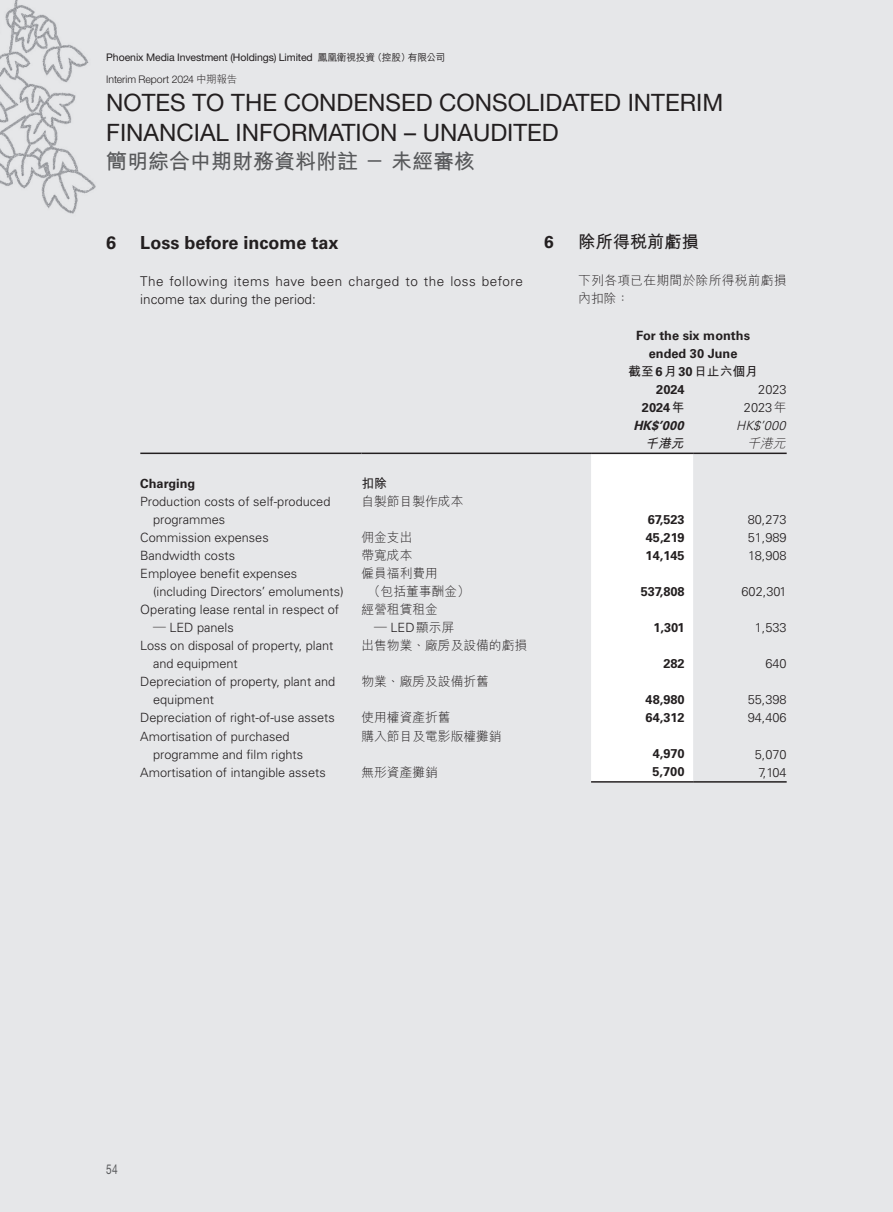
<style>
.page{position:relative;width:893px;height:1212px;background:#e6e7e9}
.page>*{position:absolute;margin:0;border:0;box-sizing:border-box;transform-origin:0 0}
.t1{font:24px/30px "Helvetica Neue LT Pro";color:#231f20}
.t2{font:700 21px "M Hei HK";color:#57585a}
._01_Heading_1{font:700 18px "Univers LT Pro 65";color:#231f20}
._01_Heading_1_C{font:700 17.25px "M Hei HK";color:#231f20}
._01_Heading_1_C-2{font:700 17.25px "Univers LT Pro 65";color:#231f20}
._00_E_Body_text{font:300 13.5px/18px "Univers LT Pro 45";letter-spacing:.035em;color:#231f20}
.t3{font:13.5px "Helvetica Neue LT Pro";color:#57585a;scale:.75 1}
._50_Table_Body{font:300 12.75px/18px "Univers LT Pro 45";color:#231f20}
._50_Table_Body-2{font:700 12.75px "Univers LT Pro 65";color:#231f20}
._50_Table_Body-3{font:300 12.75px/18px "M Hei HK";color:#231f20}
._00_C_Body_text{font:300 12.75px/18px "M Hei HK";letter-spacing:.025em;color:#231f20}
._50_Table_Body-4{font:700 12.75px "M Hei HK";color:#231f20}
._50_Table_Body-5{font:italic 700 12.75px "Univers LT Pro 65";color:#231f20}
._50_Table_Body-6{font:italic 300 12.75px "Univers LT Pro 45";color:#231f20}
._50_Table_Body-7{font:italic 700 12.75px "M Hei HK";color:#231f20}
._50_Table_Body-8{font:italic 300 12.75px "M Hei HK";color:#231f20}
.t4{font:10.5px/21.8px "Helvetica Neue LT Pro";letter-spacing:-.01em;color:#231f20}
.s1{font-family:"M Hei HK";font-weight:500;font-size:9.75px}
.s2{font-weight:300}
.s3{font-family:"M Hei HK";font-weight:300}
.s4{font-family:"Univers LT Pro 65"}
.s5{font-family:"M Hei HK"}
.s6{font-family:"Univers LT Pro 45"}
</style>
<div class="page">
<img style="left:0;top:0;width:96px;height:214px">
<div style="left:591px;top:455px;width:102px;height:326px;background:#fff"></div>
<hr style="left:140px;top:453px;width:221px;height:1px;background:#231f20">
<hr style="left:361px;top:453px;width:230px;height:1px;background:#231f20">
<hr style="left:591px;top:453px;width:102px;height:1px;background:#231f20">
<hr style="left:693px;top:453px;width:94px;height:1px;background:#231f20">
<hr style="left:591px;top:781px;width:102px;height:2px;background:#231f20">
<hr style="left:693px;top:781px;width:94px;height:2px;background:#231f20">
<p class="t4" style="left:106px;top:47px;width:340px">Phoenix Media Investment (Holdings) Limited <span class="s1">鳳凰衛視投資（控股）有限公司<br></span><span class="s2">Interim Report 2024</span> <span class="s3">中期報告</span></p>
<h1 class="t1" style="left:106px;top:87px;width:618px">NOTES TO THE CONDENSED CONSOLIDATED INTERIM<br>FINANCIAL INFORMATION – UNAUDITED</h1>
<h2 class="t2" style="left:106px;top:146px;width:370px">簡明綜合中期財務資料附註－未經審核</h2>
<p class="_01_Heading_1" style="left:106px;top:230px;width:12px">6</p>
<p class="_01_Heading_1" style="left:140px;top:230px;width:200px">Loss before income tax</p>
<p class="_00_E_Body_text" style="left:140px;top:271px;width:384px">The following items have been charged to the loss before income tax during the period:</p>
<p class="_50_Table_Body-2" style="left:140px;top:475px;width:56px">Charging</p>
<p class="_50_Table_Body-4" style="left:361px;top:474px;width:27px">扣除</p>
<p class="_50_Table_Body" style="left:153px;top:493px;width:179px;text-indent:-13px">Production costs of self-produced programmes</p>
<p class="_50_Table_Body-3" style="left:361px;top:492px;width:103px">自製節目製作成本</p>
<p class="_01_Heading_1_C-2" style="left:544px;top:230px;width:11px">6</p>
<p class="_01_Heading_1_C" style="left:578px;top:229px;width:122px">除所得稅前虧損</p>
<p class="_00_C_Body_text" style="left:578px;top:271px;width:210px">下列各項已在期間於除所得稅前虧損內扣除：</p>
<p class="_50_Table_Body-2" style="left:636px;top:326px;width:115px">For the six months</p>
<p class="_50_Table_Body-2" style="left:649px;top:344px;width:90px">ended 30 June</p>
<p class="_50_Table_Body-4" style="left:628px;top:362px;width:131px">截至<span class="s4">6</span>月<span class="s4">30</span>日止六個月</p>
<p class="_50_Table_Body-2" style="left:656px;top:380px;width:30px">2024</p>
<p class="_50_Table_Body" style="left:758px;top:380px;width:30px">2023</p>
<p class="_50_Table_Body-2" style="left:642px;top:398px;width:44px">2024<span class="s5">年</span></p>
<p class="_50_Table_Body" style="left:744px;top:398px;width:44px">2023<span class="s5">年</span></p>
<p class="_50_Table_Body-5" style="left:633px;top:416px;width:55px">HK$’000</p>
<p class="_50_Table_Body-6" style="left:736px;top:417px;width:55px">HK$’000</p>
<p class="_50_Table_Body-7" style="left:645px;top:434px;width:44px">千港元</p>
<p class="_50_Table_Body-8" style="left:747px;top:434px;width:44px">千港元</p>
<p class="_50_Table_Body-2" style="left:648px;top:511px;width:38px">67,523</p>
<p class="_50_Table_Body" style="left:748px;top:511px;width:40px">80,273</p>
<p class="_50_Table_Body" style="left:140px;top:529px;width:130px">Commission expenses</p>
<p class="_50_Table_Body-3" style="left:361px;top:528px;width:53px">佣金支出</p>
<p class="_50_Table_Body-2" style="left:646px;top:529px;width:40px">45,219</p>
<p class="_50_Table_Body" style="left:748px;top:529px;width:40px">51,989</p>
<p class="_50_Table_Body" style="left:140px;top:547px;width:96px">Bandwidth costs</p>
<p class="_50_Table_Body-3" style="left:361px;top:546px;width:53px">帶寬成本</p>
<p class="_50_Table_Body-2" style="left:646px;top:547px;width:40px">14,145</p>
<p class="_50_Table_Body" style="left:748px;top:547px;width:40px">18,908</p>
<p class="_50_Table_Body" style="left:153px;top:565px;width:192px;text-indent:-13px">Employee benefit expenses (including Directors’ emoluments)</p>
<p class="_50_Table_Body-3" style="left:368px;top:564px;width:103px;text-indent:-6px">僱員福利費用<br>（包括董事酬金）</p>
<p class="_50_Table_Body-2" style="left:641px;top:583px;width:45px">537,808</p>
<p class="_50_Table_Body" style="left:741px;top:583px;width:47px">602,301</p>
<p class="_50_Table_Body" style="left:140px;top:601px;width:200px">Operating lease rental in respect of</p>
<p class="_50_Table_Body" style="left:153px;top:619px;width:82px"><span class="s5">—</span> LED panels</p>
<p class="_50_Table_Body-3" style="left:361px;top:600px;width:78px">經營租賃租金</p>
<p class="_50_Table_Body-3" style="left:374px;top:618px;width:82px">— <span class="s6">LED</span>顯示屏</p>
<p class="_50_Table_Body-2" style="left:653px;top:619px;width:33px">1,301</p>
<p class="_50_Table_Body" style="left:755px;top:619px;width:33px">1,533</p>
<p class="_50_Table_Body" style="left:153px;top:637px;width:182px;text-indent:-13px">Loss on disposal of property, plant and equipment</p>
<p class="_50_Table_Body-3" style="left:361px;top:636px;width:167px">出售物業、廠房及設備的虧損</p>
<p class="_50_Table_Body" style="left:153px;top:673px;width:184px;text-indent:-13px">Depreciation of property, plant and equipment</p>
<p class="_50_Table_Body-3" style="left:361px;top:672px;width:129px">物業、廠房及設備折舊</p>
<p class="_50_Table_Body-2" style="left:663px;top:655px;width:23px">282</p>
<p class="_50_Table_Body" style="left:765px;top:655px;width:23px">640</p>
<p class="_50_Table_Body-2" style="left:646px;top:691px;width:40px">48,980</p>
<p class="_50_Table_Body" style="left:748px;top:691px;width:40px">55,398</p>
<p class="_50_Table_Body" style="left:140px;top:709px;width:196px">Depreciation of right-of-use assets</p>
<p class="_50_Table_Body-3" style="left:361px;top:708px;width:91px">使用權資產折舊</p>
<p class="_50_Table_Body-2" style="left:646px;top:709px;width:40px">64,312</p>
<p class="_50_Table_Body" style="left:748px;top:709px;width:40px">94,406</p>
<p class="_50_Table_Body" style="left:153px;top:727px;width:152px;text-indent:-13px">Amortisation of purchased programme and film rights</p>
<p class="_50_Table_Body-3" style="left:361px;top:726px;width:142px">購入節目及電影版權攤銷</p>
<p class="_50_Table_Body-2" style="left:653px;top:745px;width:33px">4,970</p>
<p class="_50_Table_Body" style="left:755px;top:745px;width:33px">5,070</p>
<p class="_50_Table_Body" style="left:140px;top:763px;width:187px">Amortisation of intangible assets</p>
<p class="_50_Table_Body-3" style="left:361px;top:762px;width:78px">無形資產攤銷</p>
<p class="_50_Table_Body-2" style="left:652px;top:763px;width:34px">5,700</p>
<p class="_50_Table_Body" style="left:758px;top:763px;width:30px">7,104</p>
<p class="t3" style="left:106px;top:1161px;width:17px">54</p>
</div>
